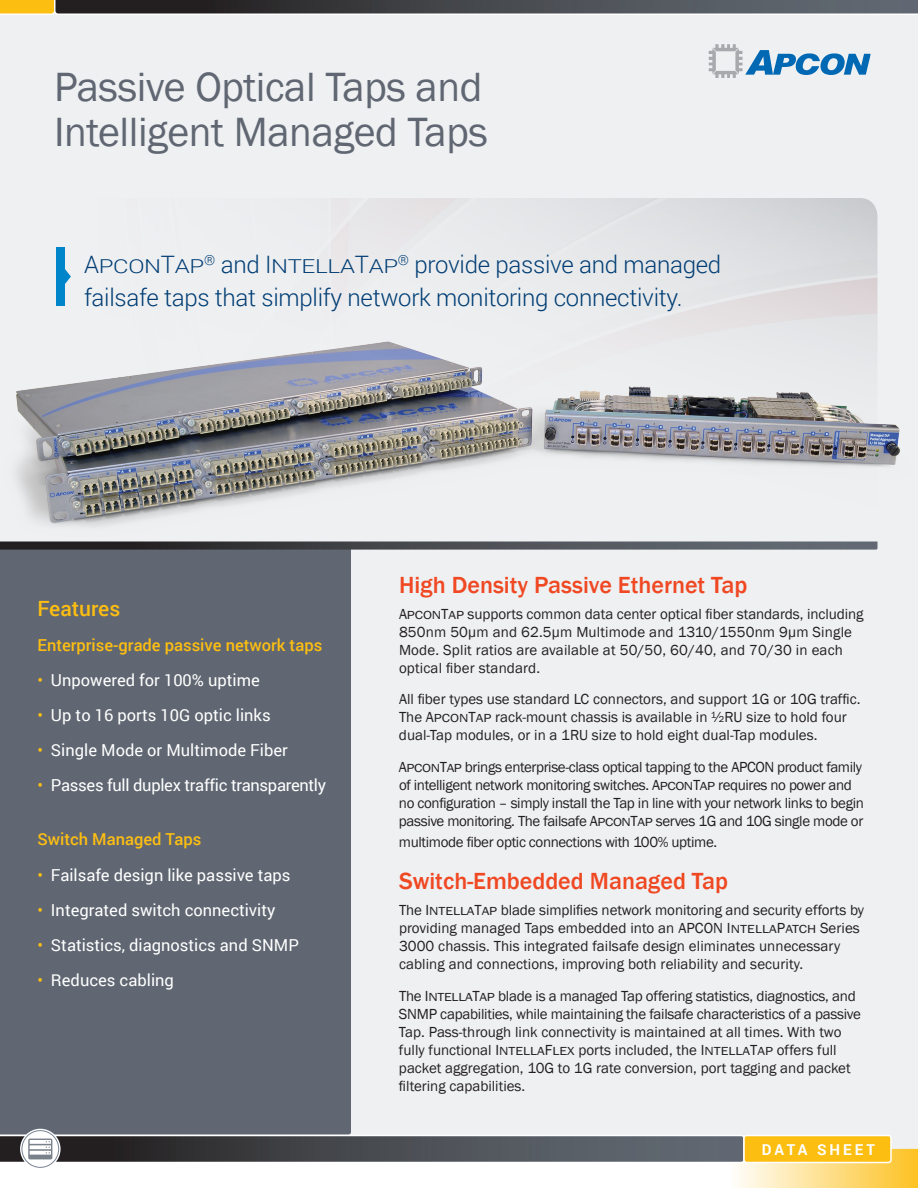
<style>
.page{position:relative;width:918px;height:1188px;background:#fff}
.page>*{position:absolute;margin:0;border:0;box-sizing:border-box;transform-origin:0 0}
.t1{font:42px/45px "Franklin Gothic";letter-spacing:-.01em;color:#606772}
.t2{font:300 24px/33px "Roboto";letter-spacing:-.01em;color:#003d74}
.t3{font:500 24px "Franklin Gothic";color:#f04822}
.t4{font:500 21px "Roboto";color:#fdbe12}
.t5{font:16.5px "Roboto";color:#fff}
.t6{font:500 16.5px "Roboto";color:#fdbe12}
.t7{font:16.5px "Roboto";letter-spacing:-.02em;color:#fff}
.t8{font:15px/18px "Franklin Gothic";letter-spacing:-.005em;color:#231f20}
.t9{font:15px/18px "Franklin Gothic";letter-spacing:-.025em;color:#231f20}
.t10{font:700 15px "Roboto";letter-spacing:.2em;color:#fff}
.s1{font-size:19.2px}
.s2{color:#fdbe12}
.s3{font-size:12px}
</style>
<div class="page">
<div style="left:0;top:0;width:918px;height:1148px;background:#eef0f2"></div>
<div style="left:0;top:570px;width:351px;height:565px;background:#606772"></div>
<div style="left:20px;top:1129px;width:41px;height:40px;border:4px solid #fff;border-radius:50%"></div>
<svg style="left:22px;top:1131px;width:37px;height:36px"></svg>
<div style="left:22px;top:1130px;width:37px;height:38px;border:1px solid #7b8493;border-radius:50%"></div>
<svg style="left:0;top:1135px;width:918px;height:53px"></svg>
<svg style="left:0;top:0;width:918px;height:15px;background:#5f5e59"></svg>
<div style="left:56px;top:247px;width:9px;height:59px;background:#0084ca"></div>
<svg style="left:65px;top:269px;width:6px;height:15px"></svg>
<svg style="left:709px;top:44px;width:162px;height:34px"></svg>
<div style="left:0;top:549px;width:88px;height:21px;background:#606772"></div>
<svg style="left:88px;top:198px;width:790px;height:372px"></svg>
<img style="left:0;top:321px;width:900px;height:228px">
<h1 class="t1" style="left:54px;top:66px;width:435px">Passive Optical Taps and<br>Intelligent Managed Taps</h1>
<h2 class="t2" style="left:84px;top:247px;width:639px">A<span class="s1">PCON</span>T<span class="s1">AP</span><sup>®</sup> and I<span class="s1">NTELLA</span>T<span class="s1">AP</span><sup>®</sup> provide passive and managed failsafe taps that simplify network monitoring connectivity.</h2>
<h3 class="t4" style="left:38px;top:594px;width:84px">Features</h3>
<p class="t6" style="left:38px;top:634px;width:286px">Enterprise-grade passive network taps</p>
<p class="t5" style="left:38px;top:669px;width:224px"><span class="s2">•</span> Unpowered for 100% uptime</p>
<p class="t5" style="left:38px;top:704px;width:235px"><span class="s2">•</span> Up to 16 ports 10G optic links</p>
<p class="t5" style="left:38px;top:739px;width:252px"><span class="s2">•</span> Single Mode or Multimode Fiber</p>
<p class="t7" style="left:38px;top:774px;width:290px"><span class="s2">•</span> Passes full duplex traffic transparently</p>
<p class="t6" style="left:38px;top:828px;width:165px">Switch Managed Taps</p>
<p class="t5" style="left:38px;top:863px;width:255px"><span class="s2">•</span> Failsafe design like passive taps</p>
<p class="t5" style="left:38px;top:898px;width:239px"><span class="s2">•</span> Integrated switch connectivity</p>
<p class="t5" style="left:38px;top:933px;width:263px"><span class="s2">•</span> Statistics, diagnostics and SNMP</p>
<p class="t5" style="left:38px;top:968px;width:138px"><span class="s2">•</span> Reduces cabling</p>
<h2 class="t3" style="left:399px;top:570px;width:350px">High Density Passive Ethernet Tap</h2>
<p class="t8" style="left:399px;top:605px;width:466px">A<span class="s3">PCON</span>T<span class="s3">AP</span> supports common data center optical fiber standards, including 850nm 50μm and 62.5μm Multimode and 1310/1550nm 9μm Single Mode. Split ratios are available at 50/50, 60/40, and 70/30 in each optical fiber standard.</p>
<p class="t8" style="left:399px;top:691px;width:463px">All fiber types use standard LC connectors, and support 1G or 10G traffic.<br>The A<span class="s3">PCON</span>T<span class="s3">AP</span> rack-mount chassis is available in ½RU size to hold four dual-Tap modules, or in a 1RU size to hold eight dual-Tap modules.</p>
<p class="t9" style="left:399px;top:758px;width:466px">A<span class="s3">PCON</span>T<span class="s3">AP</span> brings enterprise-class optical tapping to the APCON product family of intelligent network monitoring switches. A<span class="s3">PCON</span>T<span class="s3">AP</span> requires no power and no configuration – simply install the Tap in line with your network links to begin passive monitoring. The failsafe A<span class="s3">PCON</span>T<span class="s3">AP</span> serves 1G and 10G single mode or</p>
<p class="t9" style="left:399px;top:833px;width:320px">multimode fiber optic connections with 100% uptime.</p>
<h2 class="t3" style="left:399px;top:866px;width:331px">Switch-Embedded Managed Tap</h2>
<p class="t8" style="left:399px;top:902px;width:467px">The I<span class="s3">NTELLA</span>T<span class="s3">AP</span> blade simplifies network monitoring and security efforts by providing managed Taps embedded into an APCON I<span class="s3">NTELLA</span>P<span class="s3">ATCH</span> Series 3000 chassis. This integrated failsafe design eliminates unnecessary cabling and connections, improving both reliability and security.</p>
<p class="t8" style="left:399px;top:987px;width:464px">The I<span class="s3">NTELLA</span>T<span class="s3">AP</span> blade is a managed Tap offering statistics, diagnostics, and SNMP capabilities, while maintaining the failsafe characteristics of a passive Tap. Pass-through link connectivity is maintained at all times. With two fully functional I<span class="s3">NTELLA</span>F<span class="s3">LEX</span> ports included, the I<span class="s3">NTELLA</span>T<span class="s3">AP</span> offers full packet aggregation, 10G to 1G rate conversion, port tagging and packet filtering capabilities.</p>
<p class="t10" style="left:762px;top:1139px;width:115px">DATA SHEET</p>
</div>
